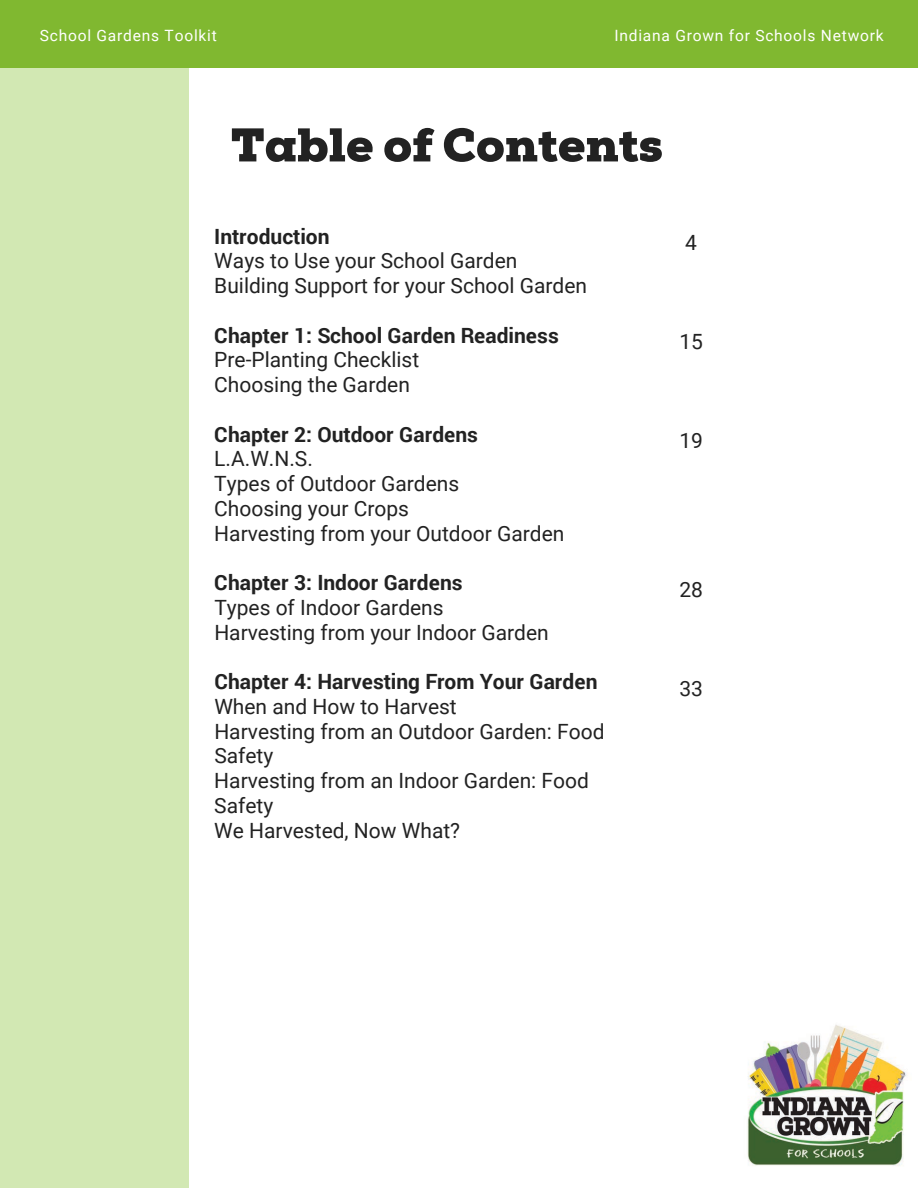
<style>
.page{position:relative;width:918px;height:1188px;background:#fff}
.page>*{position:absolute;margin:0;border:0;box-sizing:border-box;transform-origin:0 0}
.t1{font:21px/24.8px "Roboto";color:#222}
.t2{font:700 21px "Roboto";color:#222}
.t3{font:15.6px "Roboto";letter-spacing:.05em;color:#fff}
</style>
<div class="page">
<div style="left:0;top:68px;width:189px;height:1120px;background:#d2e8b3"></div>
<img style="left:747px;top:1025px;width:160px;height:141px">
<svg style="left:232px;top:128px;width:141px;height:34px"></svg>
<svg style="left:384px;top:128px;width:51px;height:34px"></svg>
<svg style="left:444px;top:128px;width:218px;height:34px"></svg>
<div style="left:0;top:0;width:918px;height:67px;background:#80b830"></div>
<p class="t3" style="left:40px;top:24px;width:178px">School Gardens Toolkit</p>
<p class="t3" style="left:614px;top:24px;width:271px">Indiana Grown for Schools Network</p>
<p class="t2" style="left:214px;top:221px;width:117px">Introduction</p>
<p class="t1" style="left:214px;top:248px;width:374px">Ways to Use your School Garden<br>Building Support for your School Garden</p>
<p class="t2" style="left:214px;top:320px;width:346px">Chapter 1: School Garden Readiness</p>
<p class="t1" style="left:214px;top:347px;width:206px">Pre-Planting Checklist<br>Choosing the Garden</p>
<p class="t2" style="left:214px;top:419px;width:265px">Chapter 2: Outdoor Gardens</p>
<p class="t1" style="left:214px;top:446px;width:352px">L.A.W.N.S.<br>Types of Outdoor Gardens<br>Choosing your Crops<br>Harvesting from your Outdoor Garden</p>
<p class="t2" style="left:214px;top:568px;width:250px">Chapter 3: Indoor Gardens</p>
<p class="t1" style="left:214px;top:594px;width:336px">Types of Indoor Gardens<br>Harvesting from your Indoor Garden</p>
<p class="t2" style="left:214px;top:667px;width:385px">Chapter 4: Harvesting From Your Garden</p>
<p class="t1" style="left:214px;top:693px;width:392px">When and How to Harvest<br>Harvesting from an Outdoor Garden: Food<br>Safety<br>Harvesting from an Indoor Garden: Food<br>Safety<br>We Harvested, Now What?</p>
<p class="t1" style="left:685px;top:230px;width:13px">4</p>
<p class="t1" style="left:679px;top:329px;width:25px">15</p>
<p class="t1" style="left:679px;top:428px;width:25px">19</p>
<p class="t1" style="left:679px;top:576px;width:25px">28</p>
<p class="t1" style="left:679px;top:675px;width:25px">33</p>
</div>
